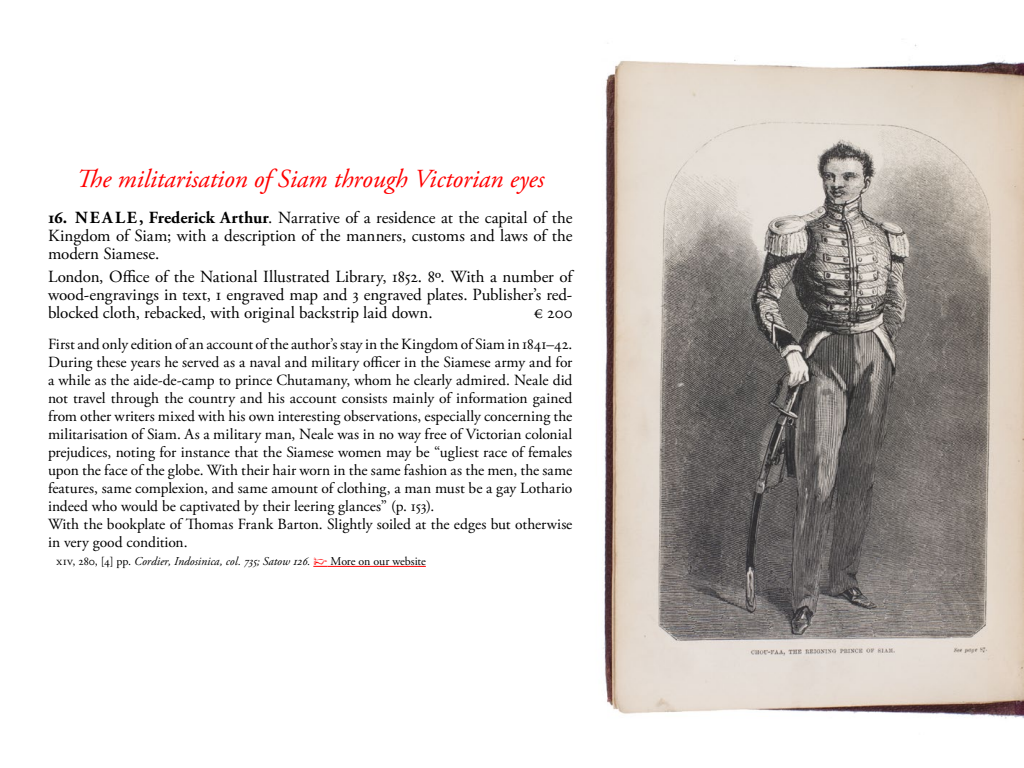
<style>
.page{position:relative;width:1024px;height:768px;background:#fff}
.page>*{position:absolute;margin:0;border:0;box-sizing:border-box;transform-origin:0 0}
.t1{font:italic 26px "Adobe Garamond Pro";letter-spacing:-.005em;color:#f00}
.t2{font:17px/18px "Adobe Garamond Pro";letter-spacing:-.01em;color:#000;text-align:justify}
.t3{font:15.5px/18px "Adobe Garamond Pro";letter-spacing:-.01em;color:#000}
.t4{font:italic 12px "Adobe Garamond Pro";color:#000}
.s1{font-weight:700}
.s2{font-style:normal}
.s3{font-family:"IM FELL English PRO Roman";font-style:normal;color:#f00}
</style>
<div class="page">
<svg style="left:313px;top:566px;width:15px;height:1px"></svg>
<hr style="left:328px;top:566px;width:98px;height:1px;background:#f00">
<img style="left:603px;top:44px;width:421px;height:675px">
<h1 class="t1" style="left:76px;top:163px;width:470px">The militarisation of Siam through Victorian eyes</h1>
<p class="t2" style="left:48px;top:209px;width:526px"><span class="s1">16. NE A LE , Frederick Arthur</span>. Narrative of a residence at the capital of the Kingdom of Siam; with a description of the manners, customs and laws of the modern Siamese.</p>
<p class="t2" style="left:48px;top:268px;width:526px">London, Office of the National Illustrated Library, 1852. 8º. With a number of wood-engravings in text, 1 engraved map and 3 engraved plates. Publisher’s red&shy;blocked cloth, rebacked, with original backstrip laid down.</p>
<p class="t2" style="left:534px;top:304px;width:40px">€ 200</p>
<p class="t3" style="left:48px;top:336px;width:526px">First and only edition of an account of the author’s stay in the Kingdom of Siam in 1841–42.<br>During these years he served as a naval and military officer in the Siamese army and for a while as the aide-de-camp to prince Chutamany, whom he clearly admired. Neale did not travel through the country and his account consists mainly of information gained from other writers mixed with his own interesting observations, especially concerning the militarisation of Siam. As a military man, Neale was in no way free of Victorian colonial prejudices, noting for instance that the Siamese women may be “ugliest race of females upon the face of the globe. With their hair worn in the same fashion as the men, the same features, same complexion, and same amount of clothing, a man must be a gay Lothario indeed who would be captivated by their leering glances” (p. 153).<br>With the bookplate of Thomas Frank Barton. Slightly soiled at the edges but otherwise in very good condition.</p>
<p class="t4" style="left:57px;top:554px;width:371px"><span class="s2">XIV, 280, [4] pp.</span> Cordier, Indosinica, col. 735; Satow 126. <span class="s3">☞</span> <span class="s2">More on our website</span></p>
</div>
